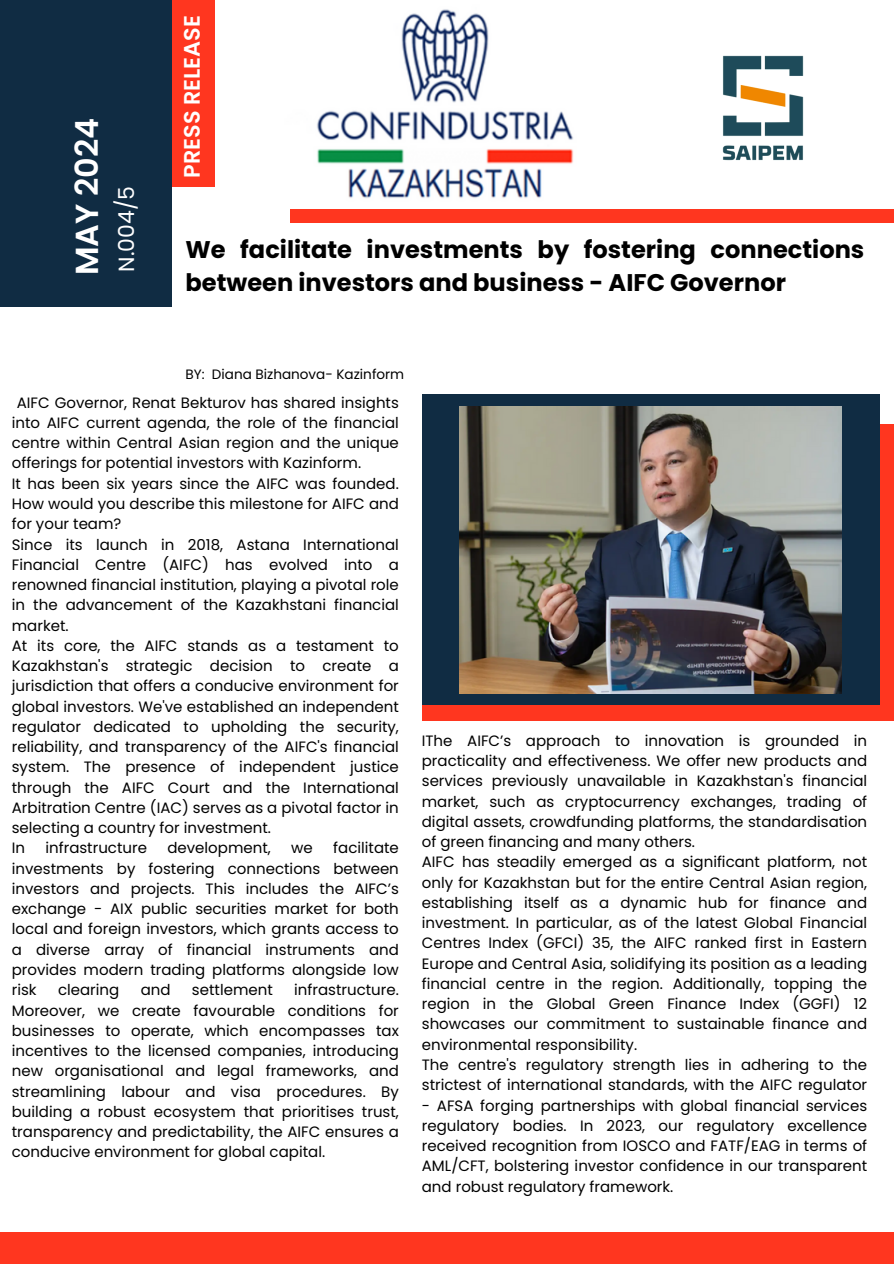
<style>
.page{position:relative;width:894px;height:1264px;background:#fff}
.page>*{position:absolute;margin:0;border:0;box-sizing:border-box;transform-origin:0 0}
.t1{font:600 31.8px "Poppins";color:#fff}
.t2{font:700 24.15px/33.2px "Poppins";color:#000}
.t3{font:600 22.35px "Poppins";color:#fff}
.t4{font:21.9px "Poppins";color:#fff}
.t5{font:15px/20.2px "Poppins";color:#000;text-align:justify}
.t6{font:13.5px "Poppins";color:#000}
</style>
<div class="page">
<div style="left:421px;top:424px;width:472px;height:296px;background:#ff361f"></div>
<img style="left:317px;top:9px;width:257px;height:189px">
<div style="left:290px;top:209px;width:603px;height:14px;background:#ff361f"></div>
<div style="left:0;top:1232px;width:893px;height:31px;background:#ff361f"></div>
<div style="left:421px;top:394px;width:457px;height:311px;background:#102c43"></div>
<div style="left:0;top:0;width:172px;height:307px;background:#102c43"></div>
<div style="left:172px;top:1px;width:42px;height:186px;background:#ff361f"></div>
<img style="left:722px;top:55px;width:82px;height:106px">
<img style="left:459px;top:406px;width:382px;height:287px">
<p class="t1" style="left:65px;top:275px;width:159px;rotate:-90deg">MAY 2024</p>
<p class="t4" style="left:111px;top:272px;width:87px;rotate:-90deg">N.004/5</p>
<h4 class="t3" style="left:176px;top:178px;width:164px;rotate:-90deg">PRESS RELEASE</h4>
<p class="t2" style="left:185px;top:233px;width:680px">We facilitate investments by fostering connections between investors and business - AIFC Governor</p>
<p class="t6" style="left:185px;top:365px;width:220px">BY: Diana Bizhanova- Kazinform</p>
<p class="t5" style="left:12px;top:392px;width:388px;text-indent:5px">AIFC Governor, Renat Bekturov has shared insights into AIFC current agenda, the role of the financial centre within Central Asian region and the unique offerings for potential investors with Kazinform.</p>
<p class="t5" style="left:12px;top:473px;width:388px">It has been six years since the AIFC was founded.<br>How would you describe this milestone for AIFC and for your team?</p>
<p class="t5" style="left:12px;top:534px;width:388px">Since its launch in 2018, Astana International Financial Centre (AIFC) has evolved into a renowned financial institution, playing a pivotal role in the advancement of the Kazakhstani financial market.</p>
<p class="t5" style="left:12px;top:635px;width:388px">At its core, the AIFC stands as a testament to Kazakhstan's strategic decision to create a jurisdiction that offers a conducive environment for global investors. We've established an independent regulator dedicated to upholding the security, reliability, and transparency of the AIFC's financial system. The presence of independent justice through the AIFC Court and the International Arbitration Centre (IAC) serves as a pivotal factor in selecting a country for investment.</p>
<p class="t5" style="left:12px;top:838px;width:15px">In</p>
<p class="t5" style="left:45px;top:838px;width:103px">infrastructure</p>
<p class="t5" style="left:167px;top:838px;width:105px">development,</p>
<p class="t5" style="left:291px;top:838px;width:23px">we</p>
<p class="t5" style="left:12px;top:838px;width:388px;text-indent:321px">facilitate investments by fostering connections between investors and projects. This includes the AIFC’s exchange - AIX public securities market for both local and foreign investors, which grants access to a diverse array of financial instruments and provides modern trading platforms alongside low risk</p>
<p class="t5" style="left:12px;top:979px;width:388px;text-indent:282px">infrastructure.<br>Moreover, we create favourable conditions for businesses to operate, which encompasses tax incentives to the licensed companies, introducing new organisational and legal frameworks, and streamlining labour and visa procedures. By building a robust ecosystem that prioritises trust, transparency and predictability, the AIFC ensures a conducive environment for global capital.</p>
<p class="t5" style="left:58px;top:979px;width:63px">clearing</p>
<p class="t5" style="left:141px;top:979px;width:31px">and</p>
<p class="t5" style="left:192px;top:979px;width:82px">settlement</p>
<p class="t5" style="left:421px;top:730px;width:447px">IThe AIFC’s approach to innovation is grounded in practicality and effectiveness. We offer new products and services previously unavailable in Kazakhstan's financial market, such as cryptocurrency exchanges, trading of digital assets, crowdfunding platforms, the standardisation of green financing and many others.</p>
<p class="t5" style="left:421px;top:852px;width:447px">AIFC has steadily emerged as a significant platform, not only for Kazakhstan but for the entire Central Asian region, establishing itself as a dynamic hub for finance and investment. In particular, as of the latest Global Financial Centres Index (GFCI) 35, the AIFC ranked first in Eastern Europe and Central Asia, solidifying its position as a leading financial centre in the region. Additionally, topping the region in the Global Green Finance Index (GGFI) 12 showcases our commitment to sustainable finance and environmental responsibility.</p>
<p class="t5" style="left:421px;top:1054px;width:447px">The centre's regulatory strength lies in adhering to the strictest of international standards, with the AIFC regulator</p>
<p class="t5" style="left:421px;top:1095px;width:447px">- AFSA forging partnerships with global financial services regulatory bodies. In 2023, our regulatory excellence received recognition from IOSCO and FATF/EAG in terms of AML/CFT, bolstering investor confidence in our transparent and robust regulatory framework.</p>
</div>
